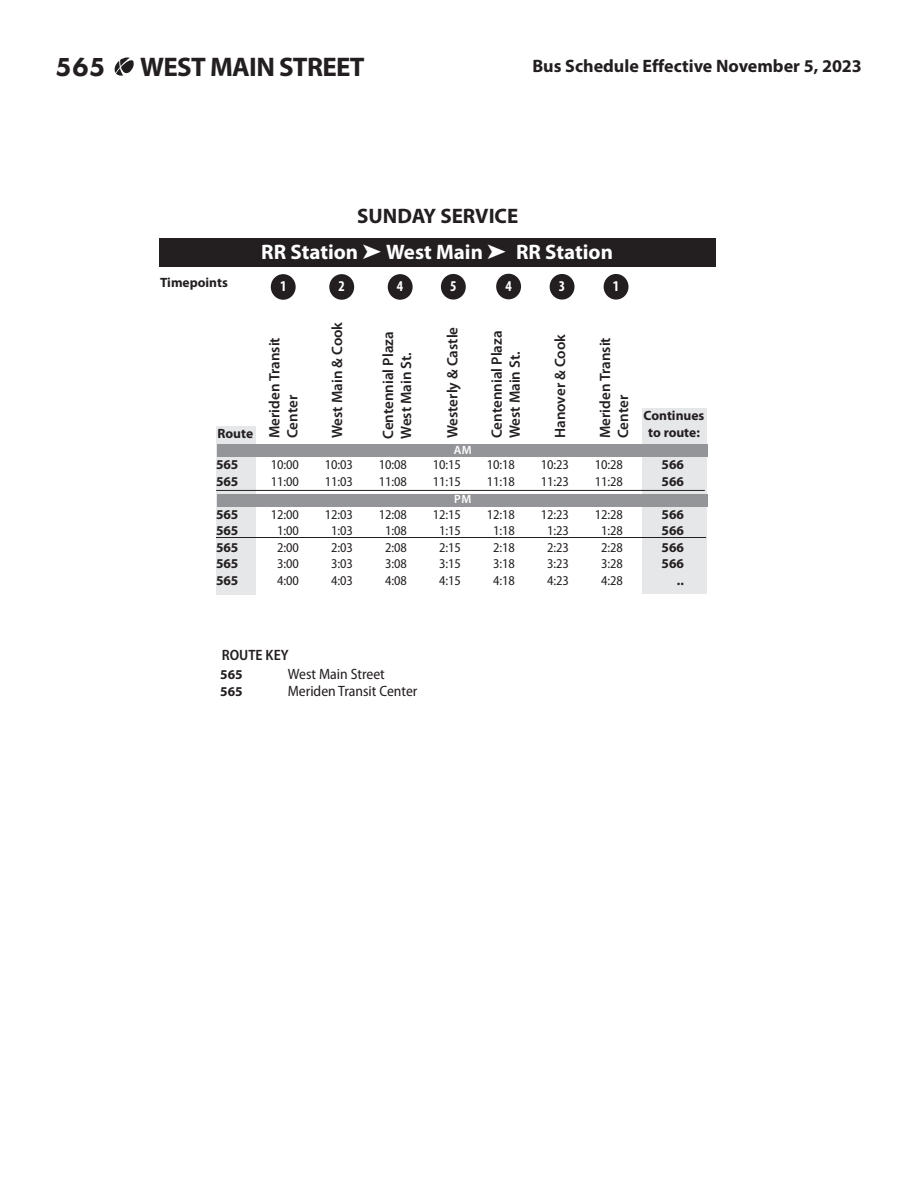
<style>
.page{position:relative;width:918px;height:1188px;background:#fff}
.page>*{position:absolute;margin:0;border:0;box-sizing:border-box;transform-origin:0 0}
.t1{font:700 27px "Myriad Pro";letter-spacing:-.025em;color:#231f20}
.t2{font:800 27px "Futura PT";color:#231f20}
.t3{font:700 21px "Myriad Pro";color:#fff}
.t4{font:700 21px "Myriad Pro";color:#231f20}
.t5{font:700 18px "Myriad Pro";color:#231f20}
.t6{font:600 15px/18px "Myriad Pro";color:#231f20}
.t7{font:semi-condensed 15px "Myriad Pro";color:#231f20}
.t8{font:600 semi-condensed 15px "Myriad Pro";color:#231f20}
.t9{font:700 condensed 15px "Myriad Pro";color:#fff}
.t10{font:semi-condensed 13.5px "Myriad Pro";color:#231f20}
.t11{font:700 13.5px/16.2px "Myriad Pro";color:#231f20;text-align:center}
.t12{font:600 12px "Myriad Pro";color:#fff}
</style>
<div class="page">
<svg style="left:115px;top:58px;width:19px;height:18px"></svg>
<div style="left:642px;top:409px;width:65px;height:185px;background:#e6e7e9"></div>
<div style="left:271px;top:274px;width:25px;height:26px;background:#231f20;border-radius:50%"></div>
<div style="left:388px;top:274px;width:25px;height:26px;background:#231f20;border-radius:50%"></div>
<div style="left:441px;top:274px;width:25px;height:26px;background:#231f20;border-radius:50%"></div>
<div style="left:496px;top:274px;width:25px;height:25px;background:#231f20;border-radius:50%"></div>
<div style="left:550px;top:274px;width:25px;height:26px;background:#231f20;border-radius:50%"></div>
<div style="left:159px;top:238px;width:556px;height:29px;background:#231f20"></div>
<div style="left:216px;top:426px;width:40px;height:169px;background:#e6e7e9"></div>
<hr style="left:216px;top:537px;width:490px;height:1px;background:#231f20">
<hr style="left:216px;top:490px;width:489px;height:1px;background:#231f20">
<div style="left:329px;top:274px;width:25px;height:26px;background:#231f20;border-radius:50%"></div>
<div style="left:604px;top:274px;width:25px;height:26px;background:#231f20;border-radius:50%"></div>
<div style="left:218px;top:444px;width:490px;height:13px;background:#939598"></div>
<div style="left:218px;top:494px;width:490px;height:13px;background:#939598"></div>
<p class="t2" style="left:56px;top:50px;width:51px">565</p>
<p class="t1" style="left:140px;top:51px;width:226px">WEST MAIN STREET</p>
<p class="t5" style="left:532px;top:55px;width:331px">Bus Schedule Effective November 5, 2023</p>
<p class="t11" style="left:160px;top:274px;width:69px">Timepoints</p>
<p class="t11" style="left:218px;top:425px;width:37px">Route</p>
<p class="t4" style="left:357px;top:204px;width:163px">SUNDAY SERVICE</p>
<p class="t3" style="left:261px;top:239px;width:353px">RR Station ➤ West Main ➤ RR Station</p>
<p class="t9" style="left:280px;top:277px;width:8px">1</p>
<p class="t9" style="left:397px;top:277px;width:8px">4</p>
<p class="t9" style="left:450px;top:277px;width:8px">5</p>
<p class="t9" style="left:505px;top:277px;width:8px">4</p>
<p class="t9" style="left:559px;top:277px;width:8px">3</p>
<p class="t9" style="left:339px;top:277px;width:8px">2</p>
<p class="t6" style="left:328px;top:438px;width:118px;rotate:-90deg">West Main &amp; Cook</p>
<p class="t6" style="left:265px;top:438px;width:102px;rotate:-90deg">Meriden Transit<br>Center</p>
<p class="t6" style="left:379px;top:439px;width:109px;rotate:-90deg">Centennial Plaza<br>West Main St.</p>
<p class="t6" style="left:443px;top:438px;width:113px;rotate:-90deg">Westerly &amp; Castle</p>
<p class="t6" style="left:488px;top:438px;width:109px;rotate:-90deg">Centennial Plaza<br>West Main St.</p>
<p class="t6" style="left:551px;top:438px;width:106px;rotate:-90deg">Hanover &amp; Cook</p>
<p class="t12" style="left:454px;top:443px;width:20px">AM</p>
<p class="t9" style="left:613px;top:277px;width:8px">1</p>
<p class="t6" style="left:596px;top:438px;width:102px;rotate:-90deg">Meriden Transit<br>Center</p>
<p class="t11" style="left:644px;top:408px;width:62px">Continues to route:</p>
<p class="t11" style="left:216px;top:457px;width:24px">565</p>
<p class="t10" style="left:271px;top:457px;width:30px">10:00</p>
<p class="t10" style="left:325px;top:457px;width:30px">10:03</p>
<p class="t10" style="left:379px;top:457px;width:30px">10:08</p>
<p class="t10" style="left:433px;top:457px;width:30px">10:15</p>
<p class="t10" style="left:487px;top:457px;width:30px">10:18</p>
<p class="t10" style="left:541px;top:457px;width:30px">10:23</p>
<p class="t10" style="left:595px;top:457px;width:30px">10:28</p>
<p class="t11" style="left:662px;top:457px;width:24px">566</p>
<p class="t11" style="left:216px;top:473px;width:24px">565</p>
<p class="t10" style="left:271px;top:473px;width:30px">11:00</p>
<p class="t10" style="left:325px;top:473px;width:30px">11:03</p>
<p class="t10" style="left:379px;top:473px;width:30px">11:08</p>
<p class="t10" style="left:433px;top:473px;width:30px">11:15</p>
<p class="t10" style="left:487px;top:473px;width:30px">11:18</p>
<p class="t10" style="left:541px;top:473px;width:30px">11:23</p>
<p class="t10" style="left:595px;top:473px;width:30px">11:28</p>
<p class="t11" style="left:662px;top:473px;width:24px">566</p>
<p class="t11" style="left:216px;top:506px;width:24px">565</p>
<p class="t10" style="left:271px;top:506px;width:30px">12:00</p>
<p class="t10" style="left:325px;top:506px;width:30px">12:03</p>
<p class="t10" style="left:379px;top:506px;width:30px">12:08</p>
<p class="t10" style="left:433px;top:506px;width:30px">12:15</p>
<p class="t10" style="left:487px;top:506px;width:30px">12:18</p>
<p class="t10" style="left:541px;top:506px;width:30px">12:23</p>
<p class="t10" style="left:595px;top:506px;width:30px">12:28</p>
<p class="t11" style="left:662px;top:506px;width:24px">566</p>
<p class="t11" style="left:216px;top:523px;width:24px">565</p>
<p class="t10" style="left:277px;top:523px;width:23px">1:00</p>
<p class="t10" style="left:331px;top:523px;width:23px">1:03</p>
<p class="t10" style="left:385px;top:523px;width:23px">1:08</p>
<p class="t10" style="left:439px;top:523px;width:23px">1:15</p>
<p class="t10" style="left:493px;top:523px;width:23px">1:18</p>
<p class="t10" style="left:547px;top:523px;width:23px">1:23</p>
<p class="t10" style="left:601px;top:523px;width:23px">1:28</p>
<p class="t11" style="left:662px;top:523px;width:24px">566</p>
<p class="t11" style="left:216px;top:539px;width:24px">565</p>
<p class="t10" style="left:277px;top:539px;width:23px">2:00</p>
<p class="t10" style="left:331px;top:539px;width:23px">2:03</p>
<p class="t10" style="left:385px;top:539px;width:23px">2:08</p>
<p class="t10" style="left:439px;top:539px;width:23px">2:15</p>
<p class="t10" style="left:493px;top:539px;width:23px">2:18</p>
<p class="t10" style="left:547px;top:539px;width:23px">2:23</p>
<p class="t10" style="left:601px;top:539px;width:23px">2:28</p>
<p class="t11" style="left:662px;top:539px;width:24px">566</p>
<p class="t11" style="left:216px;top:556px;width:24px">565</p>
<p class="t10" style="left:277px;top:556px;width:23px">3:00</p>
<p class="t10" style="left:331px;top:556px;width:23px">3:03</p>
<p class="t10" style="left:385px;top:556px;width:23px">3:08</p>
<p class="t10" style="left:439px;top:556px;width:23px">3:15</p>
<p class="t10" style="left:493px;top:556px;width:23px">3:18</p>
<p class="t10" style="left:547px;top:556px;width:23px">3:23</p>
<p class="t10" style="left:601px;top:556px;width:23px">3:28</p>
<p class="t11" style="left:662px;top:556px;width:24px">566</p>
<p class="t11" style="left:216px;top:572px;width:24px">565</p>
<p class="t10" style="left:277px;top:572px;width:23px">4:00</p>
<p class="t10" style="left:331px;top:572px;width:23px">4:03</p>
<p class="t10" style="left:385px;top:572px;width:23px">4:08</p>
<p class="t10" style="left:439px;top:572px;width:23px">4:15</p>
<p class="t10" style="left:493px;top:572px;width:23px">4:18</p>
<p class="t10" style="left:547px;top:572px;width:23px">4:23</p>
<p class="t10" style="left:601px;top:572px;width:23px">4:28</p>
<p class="t11" style="left:677px;top:572px;width:9px">..</p>
<p class="t12" style="left:454px;top:492px;width:19px">PM</p>
<p class="t8" style="left:222px;top:646px;width:68px">ROUTE KEY</p>
<p class="t11" style="left:220px;top:667px;width:24px">565</p>
<p class="t7" style="left:288px;top:665px;width:99px">West Main Street</p>
<p class="t11" style="left:220px;top:683px;width:24px">565</p>
<p class="t7" style="left:288px;top:682px;width:131px">Meriden Transit Center</p>
</div>
